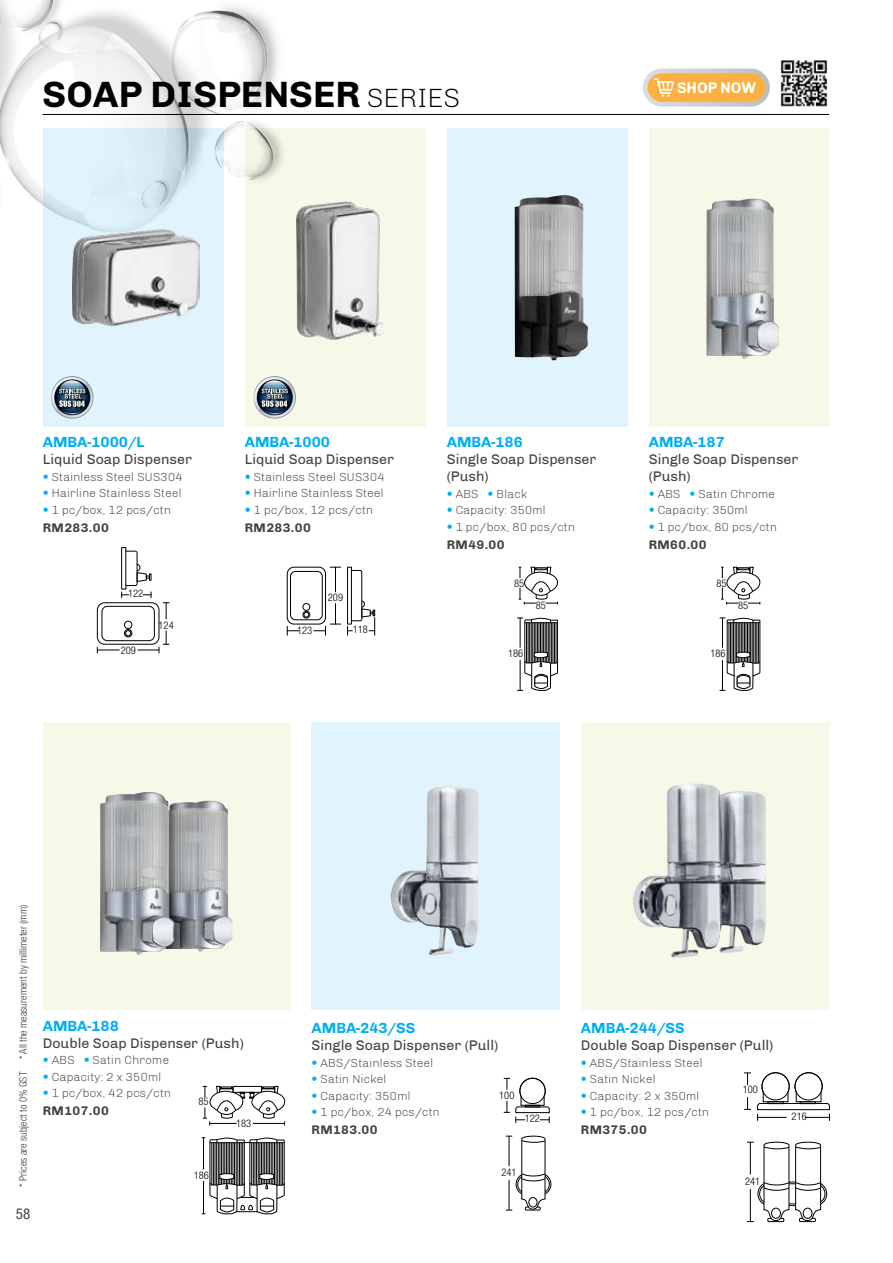
<style>
.page{position:relative;width:893px;height:1263px;background:#fff}
.page>*{position:absolute;margin:0;border:0;box-sizing:border-box;transform-origin:0 0}
.t1{font:700 37.5px "Chivo";color:#000}
.t2{font:700 15.9px "Chivo";color:#fff;scale:.95 1}
.t3{font:700 15px "Chivo";color:#00aeef}
.t4{font:condensed 15px "Helvetica Neue LT Pro";color:#414042}
.t5{font:14.25px/17.1px "Chivo";color:#414042}
.t6{font:700 12.75px "Chivo";letter-spacing:.03em;color:#414042}
.t7{font:300 12px "Chivo";color:#414042}
.t8{font:300 condensed 10.5px "Helvetica Neue LT Pro";color:#414042}
.t9{font:300 condensed 10.5px "Helvetica Neue LT Pro";color:#000}
.s1{font-weight:300;font-size:27px}
.s2{font-family:"Helvetica Neue LT Pro";font-stretch:condensed;color:#00aeef}
</style>
<div class="page">
<div style="left:581px;top:722px;width:248px;height:288px;background:#f6f9e8"></div>
<div style="left:312px;top:722px;width:248px;height:288px;background:#e1f4fd"></div>
<div style="left:43px;top:128px;width:180px;height:298px;background:#e1f4fd"></div>
<div style="left:245px;top:128px;width:180px;height:298px;background:#f6f9e8"></div>
<div style="left:649px;top:128px;width:181px;height:298px;background:#f6f9e8"></div>
<div style="left:447px;top:128px;width:180px;height:298px;background:#e1f4fd"></div>
<svg style="left:51px;top:376px;width:43px;height:43px"></svg>
<svg style="left:52px;top:377px;width:41px;height:41px"></svg>
<svg style="left:54px;top:379px;width:37px;height:37px"></svg>
<svg style="left:54px;top:380px;width:36px;height:35px"></svg>
<svg style="left:56px;top:380px;width:33px;height:34px"></svg>
<svg style="left:253px;top:376px;width:43px;height:43px"></svg>
<svg style="left:254px;top:377px;width:41px;height:41px"></svg>
<svg style="left:256px;top:379px;width:37px;height:37px"></svg>
<svg style="left:257px;top:380px;width:36px;height:35px"></svg>
<svg style="left:258px;top:380px;width:33px;height:34px"></svg>
<img style="left:0;top:0;width:283px;height:277px">
<hr style="left:43px;top:114px;width:786px;height:1px;background:#000">
<img style="left:72px;top:230px;width:128px;height:95px">
<div style="left:97px;top:602px;width:62px;height:42px;border:1px solid #000;border-radius:7px"></div>
<div style="left:102px;top:606px;width:53px;height:35px;border:1px solid #000;border-radius:5px"></div>
<div style="left:124px;top:621px;width:8px;height:8px;border:1px solid #000;border-radius:50%"></div>
<div style="left:124px;top:629px;width:8px;height:8px;border:1px solid #000;border-radius:50%"></div>
<svg style="left:125px;top:630px;width:6px;height:6px"></svg>
<div style="left:121px;top:547px;width:5px;height:42px;border:1px solid #000"></div>
<svg style="left:125px;top:551px;width:26px;height:35px"></svg>
<svg style="left:163px;top:602px;width:6px;height:17px"></svg>
<svg style="left:121px;top:592px;width:8px;height:6px"></svg>
<svg style="left:143px;top:592px;width:9px;height:6px"></svg>
<svg style="left:97px;top:647px;width:22px;height:6px"></svg>
<svg style="left:138px;top:631px;width:31px;height:22px"></svg>
<img style="left:296px;top:201px;width:87px;height:139px">
<div style="left:287px;top:567px;width:39px;height:57px;border:1px solid #000;border-radius:7px"></div>
<div style="left:290px;top:571px;width:32px;height:49px;border:1px solid #000;border-radius:5px"></div>
<div style="left:347px;top:567px;width:5px;height:57px;border:1px solid #000"></div>
<svg style="left:330px;top:567px;width:11px;height:25px"></svg>
<svg style="left:347px;top:570px;width:28px;height:65px"></svg>
<svg style="left:287px;top:603px;width:54px;height:32px"></svg>
<img style="left:706px;top:199px;width:73px;height:160px">
<img style="left:515px;top:195px;width:74px;height:165px">
<svg style="left:517px;top:567px;width:41px;height:124px"></svg>
<svg style="left:720px;top:567px;width:41px;height:124px"></svg>
<svg style="left:202px;top:1137px;width:83px;height:77px"></svg>
<svg style="left:203px;top:1086px;width:82px;height:39px"></svg>
<img style="left:633px;top:783px;width:133px;height:175px">
<img style="left:391px;top:786px;width:88px;height:170px">
<div style="left:516px;top:1173px;width:35px;height:22px;border:1px solid #000;border-radius:11px"></div>
<div style="left:517px;top:1174px;width:33px;height:20px;border:1px solid #000;border-radius:9px"></div>
<div style="left:525px;top:1207px;width:15px;height:3px;border:1px solid #000"></div>
<svg style="left:521px;top:1136px;width:25px;height:73px"></svg>
<hr style="left:509px;top:1136px;width:1px;height:30px;background:#000">
<hr style="left:509px;top:1180px;width:1px;height:30px;background:#000">
<svg style="left:504px;top:1078px;width:46px;height:45px"></svg>
<div style="left:768px;top:1218px;width:16px;height:4px;border:1px solid #000"></div>
<div style="left:758px;top:1182px;width:69px;height:24px;border:1px solid #000;border-radius:12px"></div>
<div style="left:759px;top:1183px;width:66px;height:21px;border:1px solid #000;border-radius:10px"></div>
<div style="left:799px;top:1218px;width:17px;height:4px;border:1px solid #000"></div>
<svg style="left:763px;top:1142px;width:58px;height:79px"></svg>
<svg style="left:744px;top:1073px;width:7px;height:12px"></svg>
<svg style="left:744px;top:1097px;width:7px;height:13px"></svg>
<hr style="left:750px;top:1142px;width:1px;height:32px;background:#000">
<hr style="left:750px;top:1189px;width:1px;height:32px;background:#000">
<svg style="left:757px;top:1072px;width:73px;height:49px"></svg>
<div style="left:43px;top:722px;width:247px;height:288px;background:#f6f9e8"></div>
<img style="left:100px;top:792px;width:133px;height:163px">
<img style="left:780px;top:60px;width:48px;height:47px">
<svg style="left:643px;top:69px;width:127px;height:38px"></svg>
<h1 class="t1" style="left:43px;top:72px;width:420px">SOAP DISPENSER <span class="s1">SERIES</span></h1>
<h2 class="t2" style="left:677px;top:79px;width:85px">SHOP NOW</h2>
<p class="t3" style="left:43px;top:433px;width:103px">AMBA-1000/L</p>
<p class="t5" style="left:43px;top:451px;width:151px">Liquid Soap Dispenser</p>
<p class="t7" style="left:43px;top:470px;width:142px"><span class="s2">•</span> Stainless Steel SUS304</p>
<p class="t7" style="left:43px;top:486px;width:141px"><span class="s2">•</span> Hairline Stainless Steel</p>
<p class="t7" style="left:43px;top:503px;width:130px"><span class="s2">•</span> 1 pc/box, 12 pcs/ctn</p>
<p class="t6" style="left:43px;top:520px;width:68px">RM283.00</p>
<p class="t3" style="left:245px;top:433px;width:87px">AMBA-1000</p>
<p class="t5" style="left:245px;top:451px;width:151px">Liquid Soap Dispenser</p>
<p class="t7" style="left:245px;top:470px;width:142px"><span class="s2">•</span> Stainless Steel SUS304</p>
<p class="t7" style="left:245px;top:486px;width:141px"><span class="s2">•</span> Hairline Stainless Steel</p>
<p class="t7" style="left:245px;top:503px;width:130px"><span class="s2">•</span> 1 pc/box, 12 pcs/ctn</p>
<p class="t6" style="left:245px;top:520px;width:68px">RM283.00</p>
<p class="t3" style="left:447px;top:433px;width:78px">AMBA-186</p>
<p class="t5" style="left:447px;top:451px;width:151px">Single Soap Dispenser (Push)</p>
<p class="t7" style="left:447px;top:487px;width:82px"><span class="s2">•</span> ABS <span class="s2">•</span> Black</p>
<p class="t7" style="left:447px;top:503px;width:101px"><span class="s2">•</span> Capacity: 350ml</p>
<p class="t7" style="left:447px;top:520px;width:130px"><span class="s2">•</span> 1 pc/box, 80 pcs/ctn</p>
<p class="t6" style="left:447px;top:537px;width:59px">RM49.00</p>
<p class="t3" style="left:649px;top:433px;width:78px">AMBA-187</p>
<p class="t5" style="left:649px;top:451px;width:151px">Single Soap Dispenser (Push)</p>
<p class="t7" style="left:649px;top:487px;width:128px"><span class="s2">•</span> ABS <span class="s2">•</span> Satin Chrome</p>
<p class="t7" style="left:649px;top:503px;width:101px"><span class="s2">•</span> Capacity: 350ml</p>
<p class="t7" style="left:649px;top:520px;width:130px"><span class="s2">•</span> 1 pc/box, 80 pcs/ctn</p>
<p class="t6" style="left:649px;top:537px;width:59px">RM60.00</p>
<p class="t9" style="left:514px;top:577px;width:12px">85</p>
<p class="t9" style="left:716px;top:577px;width:12px">85</p>
<p class="t9" style="left:128px;top:587px;width:17px">122</p>
<p class="t9" style="left:328px;top:591px;width:17px">209</p>
<p class="t9" style="left:536px;top:599px;width:12px">85</p>
<p class="t9" style="left:738px;top:599px;width:12px">85</p>
<p class="t9" style="left:159px;top:619px;width:17px">124</p>
<p class="t9" style="left:297px;top:625px;width:17px">123</p>
<p class="t9" style="left:353px;top:623px;width:17px">118</p>
<p class="t9" style="left:121px;top:644px;width:17px">209</p>
<p class="t9" style="left:508px;top:647px;width:17px">186</p>
<p class="t9" style="left:710px;top:647px;width:17px">186</p>
<p class="t8" style="left:17px;top:1186px;width:283px;rotate:-90deg">* Prices are subject to 0% GST * All the measurement by millimeter (mm)</p>
<p class="t4" style="left:16px;top:1205px;width:16px">58</p>
<p class="t3" style="left:43px;top:1017px;width:78px">AMBA-188</p>
<p class="t5" style="left:43px;top:1034px;width:202px">Double Soap Dispenser (Push)</p>
<p class="t7" style="left:43px;top:1053px;width:128px"><span class="s2">•</span> ABS <span class="s2">•</span> Satin Chrome</p>
<p class="t7" style="left:43px;top:1070px;width:120px"><span class="s2">•</span> Capacity: 2 x 350ml</p>
<p class="t7" style="left:43px;top:1086px;width:130px"><span class="s2">•</span> 1 pc/box, 42 pcs/ctn</p>
<p class="t6" style="left:43px;top:1103px;width:68px">RM107.00</p>
<p class="t9" style="left:198px;top:1096px;width:12px">85</p>
<p class="t9" style="left:194px;top:1169px;width:17px">186</p>
<p class="t9" style="left:236px;top:1117px;width:17px">183</p>
<p class="t3" style="left:312px;top:1019px;width:105px">AMBA-243/SS</p>
<p class="t5" style="left:312px;top:1037px;width:188px">Single Soap Dispenser (Pull)</p>
<p class="t7" style="left:312px;top:1055px;width:124px"><span class="s2">•</span> ABS/Stainless Steel</p>
<p class="t7" style="left:312px;top:1072px;width:77px"><span class="s2">•</span> Satin Nickel</p>
<p class="t7" style="left:312px;top:1088px;width:101px"><span class="s2">•</span> Capacity: 350ml</p>
<p class="t7" style="left:312px;top:1105px;width:130px"><span class="s2">•</span> 1 pc/box, 24 pcs/ctn</p>
<p class="t6" style="left:312px;top:1122px;width:68px">RM183.00</p>
<p class="t9" style="left:499px;top:1090px;width:17px">100</p>
<p class="t9" style="left:525px;top:1112px;width:17px">122</p>
<p class="t9" style="left:502px;top:1166px;width:17px">241</p>
<p class="t3" style="left:581px;top:1019px;width:105px">AMBA-244/SS</p>
<p class="t5" style="left:581px;top:1037px;width:194px">Double Soap Dispenser (Pull)</p>
<p class="t7" style="left:581px;top:1055px;width:124px"><span class="s2">•</span> ABS/Stainless Steel</p>
<p class="t7" style="left:581px;top:1072px;width:77px"><span class="s2">•</span> Satin Nickel</p>
<p class="t7" style="left:581px;top:1088px;width:120px"><span class="s2">•</span> Capacity: 2 x 350ml</p>
<p class="t7" style="left:581px;top:1105px;width:130px"><span class="s2">•</span> 1 pc/box, 12 pcs/ctn</p>
<p class="t6" style="left:581px;top:1122px;width:68px">RM375.00</p>
<p class="t9" style="left:743px;top:1083px;width:17px">100</p>
<p class="t9" style="left:745px;top:1175px;width:17px">241</p>
<p class="t9" style="left:792px;top:1110px;width:17px">216</p>
</div>
